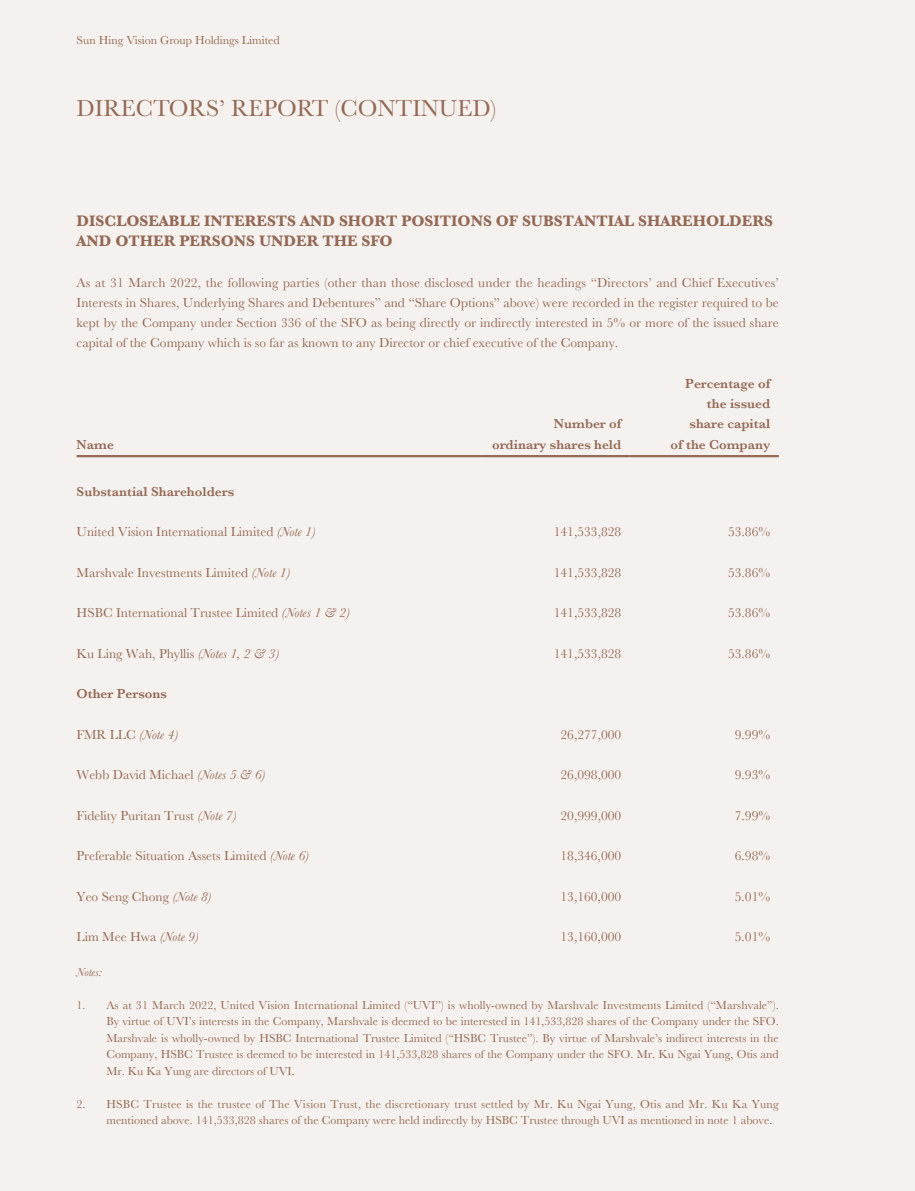
<style>
.page{position:relative;width:915px;height:1191px;background:#fff}
.page>*{position:absolute;margin:0;border:0;box-sizing:border-box;transform-origin:0 0}
.t1{font:24px "Baskerville";color:#946956}
.t2{font:700 15.75px/20.2px "Baskerville";color:#946956}
.t3{font:13.5px/20.2px "Baskerville";color:#946956;text-align:justify}
.t4{font:600 13.5px/20.2px "Baskerville";color:#946956;text-align:right}
.t5{font:italic 13.5px "Baskerville";color:#946956}
.t6{font:12px/16.5px "Baskerville";color:#946956;text-align:justify}
.t7{font:italic 12px "Baskerville";color:#946956}
.s1{font-style:italic}
.s2{font-style:normal}
</style>
<div class="page">
<hr style="left:914px;top:0;width:1px;height:1191px;background:#f5f1ee">
<div style="left:0;top:0;width:914px;height:1191px;background:#f5f1ee"></div>
<hr style="left:77px;top:455px;width:403px;height:2px;background:#946956">
<hr style="left:480px;top:455px;width:149px;height:2px;background:#946956">
<hr style="left:629px;top:455px;width:149px;height:2px;background:#946956">
<p class="t6" style="left:77px;top:32px;width:204px">Sun Hing Vision Group Holdings Limited</p>
<h1 class="t1" style="left:77px;top:93px;width:421px">DIRECTORS’ REPORT (CONTINUED)</h1>
<p class="t2" style="left:77px;top:211px;width:697px">DISCLOSEABLE INTERESTS AND SHORT POSITIONS OF SUBSTANTIAL SHAREHOLDERS<br>AND OTHER PERSONS UNDER THE SFO</p>
<p class="t3" style="left:77px;top:272px;width:703px">As at 31 March 2022, the following parties (other than those disclosed under the headings “Directors’ and Chief Executives’ Interests in Shares, Underlying Shares and Debentures” and “Share Options” above) were recorded in the register required to be kept by the Company under Section 336 of the SFO as being directly or indirectly interested in 5% or more of the issued share capital of the Company which is so far as known to any Director or chief executive of the Company.</p>
<p class="t4" style="left:77px;top:434px;width:39px">Name</p>
<p class="t4" style="left:492px;top:414px;width:131px">Number of<br>ordinary shares held</p>
<p class="t4" style="left:670px;top:373px;width:101px">Percentage of the issued share capital<br>of the Company</p>
<p class="t4" style="left:77px;top:481px;width:159px">Substantial Shareholders</p>
<p class="t3" style="left:77px;top:522px;width:241px">United Vision International Limited <span class="s1">(Note 1)</span></p>
<p class="t3" style="left:553px;top:522px;width:69px">141,533,828</p>
<p class="t3" style="left:727px;top:522px;width:44px">53.86%</p>
<p class="t3" style="left:77px;top:562px;width:215px">Marshvale Investments Limited <span class="s1">(Note 1)</span></p>
<p class="t3" style="left:553px;top:562px;width:69px">141,533,828</p>
<p class="t3" style="left:727px;top:562px;width:44px">53.86%</p>
<p class="t3" style="left:77px;top:603px;width:275px">HSBC International Trustee Limited <span class="s1">(Notes 1 &amp; 2)</span></p>
<p class="t3" style="left:553px;top:603px;width:69px">141,533,828</p>
<p class="t3" style="left:727px;top:603px;width:44px">53.86%</p>
<p class="t3" style="left:77px;top:643px;width:204px">Ku Ling Wah, Phyllis <span class="s1">(Notes 1, 2 &amp; 3)</span></p>
<p class="t3" style="left:553px;top:643px;width:69px">141,533,828</p>
<p class="t3" style="left:727px;top:643px;width:44px">53.86%</p>
<p class="t4" style="left:77px;top:683px;width:92px">Other Persons</p>
<p class="t5" style="left:77px;top:725px;width:103px"><span class="s2">FMR LLC</span> (Note 4)</p>
<p class="t3" style="left:560px;top:724px;width:62px">26,277,000</p>
<p class="t3" style="left:734px;top:724px;width:37px">9.99%</p>
<p class="t3" style="left:77px;top:765px;width:190px">Webb David Michael <span class="s1">(Notes 5 &amp; 6)</span></p>
<p class="t3" style="left:560px;top:765px;width:62px">26,098,000</p>
<p class="t3" style="left:734px;top:765px;width:37px">9.93%</p>
<p class="t3" style="left:77px;top:805px;width:162px">Fidelity Puritan Trust <span class="s1">(Note 7)</span></p>
<p class="t3" style="left:560px;top:805px;width:62px">20,999,000</p>
<p class="t3" style="left:734px;top:805px;width:37px">7.99%</p>
<p class="t3" style="left:77px;top:846px;width:234px">Preferable Situation Assets Limited <span class="s1">(Note 6)</span></p>
<p class="t3" style="left:560px;top:846px;width:62px">18,346,000</p>
<p class="t3" style="left:734px;top:846px;width:37px">6.98%</p>
<p class="t3" style="left:76px;top:886px;width:137px">Yeo Seng Chong <span class="s1">(Note 8)</span></p>
<p class="t3" style="left:560px;top:886px;width:62px">13,160,000</p>
<p class="t3" style="left:734px;top:886px;width:37px">5.01%</p>
<p class="t3" style="left:76px;top:927px;width:124px">Lim Mee Hwa <span class="s1">(Note 9)</span></p>
<p class="t3" style="left:560px;top:927px;width:62px">13,160,000</p>
<p class="t3" style="left:734px;top:927px;width:37px">5.01%</p>
<p class="t7" style="left:77px;top:964px;width:27px">Notes:</p>
<p class="t6" style="left:106px;top:996px;width:673px;text-indent:-30px">1. As at 31 March 2022, United Vision International Limited (“UVI”) is wholly-owned by Marshvale Investments Limited (“Marshvale”).<br>By virtue of UVI’s interests in the Company, Marshvale is deemed to be interested in 141,533,828 shares of the Company under the SFO.<br>Marshvale is wholly-owned by HSBC International Trustee Limited (“HSBC Trustee”). By virtue of Marshvale’s indirect interests in the Company, HSBC Trustee is deemed to be interested in 141,533,828 shares of the Company under the SFO. Mr. Ku Ngai Yung, Otis and Mr. Ku Ka Yung are directors of UVI.</p>
<p class="t6" style="left:106px;top:1095px;width:673px;text-indent:-30px">2. HSBC Trustee is the trustee of The Vision Trust, the discretionary trust settled by Mr. Ku Ngai Yung, Otis and Mr. Ku Ka Yung mentioned above. 141,533,828 shares of the Company were held indirectly by HSBC Trustee through UVI as mentioned in note 1 above.</p>
</div>
